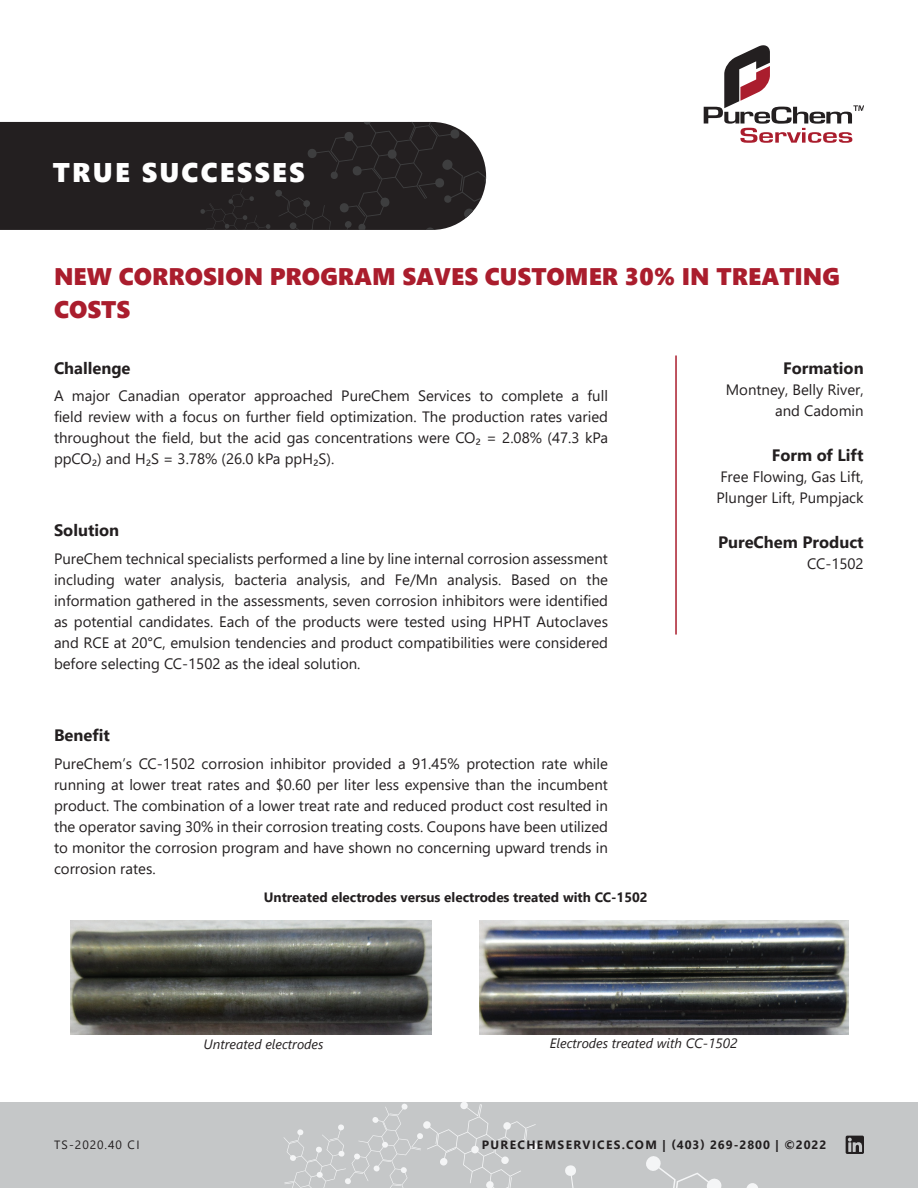
<style>
.page{position:relative;width:918px;height:1188px;background:#fff}
.page>*{position:absolute;margin:0;border:0;box-sizing:border-box;transform-origin:0 0}
.t1{font:27px "Segoe UI Black";letter-spacing:.08em;color:#fff}
.t2{font:24px/33px "Segoe UI Black";color:#aa1d2d}
.t3{font:700 16.5px "Segoe UI";color:#231f20}
.t4{font:15px/21px "Segoe UI";color:#231f20;text-align:justify}
.t5{font:700 13.5px "Segoe UI";color:#231f20}
.t6{font:italic 13.5px "Segoe UI";color:#231f20}
.t7{font:700 12px "Segoe UI";letter-spacing:.115em;color:#231f20}
.t8{font:12px "Segoe UI";letter-spacing:.08em;color:#231f20}
</style>
<div class="page">
<div style="left:0;top:1102px;width:918px;height:86px;background:#c5c7c8"></div>
<svg style="left:565px;top:1165px;width:11px;height:23px"></svg>
<svg style="left:283px;top:1102px;width:255px;height:86px"></svg>
<svg style="left:646px;top:1136px;width:218px;height:52px"></svg>
<svg style="left:704px;top:45px;width:160px;height:98px"></svg>
<div style="left:0;top:122px;width:199px;height:108px;background:#231f20"></div>
<svg style="left:199px;top:122px;width:287px;height:108px;background:#2b2829"></svg>
<hr style="left:675px;top:356px;width:2px;height:279px;background:#aa1d2d">
<img style="left:480px;top:921px;width:369px;height:114px">
<img style="left:70px;top:920px;width:362px;height:115px">
<h1 class="t1" style="left:53px;top:153px;width:253px">TRUE SUCCESSES</h1>
<h2 class="t2" style="left:54px;top:258px;width:787px">NEW CORROSION PROGRAM SAVES CUSTOMER 30% IN TREATING<br>COSTS</h2>
<p class="t3" style="left:54px;top:352px;width:78px">Challenge</p>
<p class="t4" style="left:54px;top:384px;width:556px">A major Canadian operator approached PureChem Services to complete a full field review with a focus on further field optimization. The production rates varied throughout the field, but the acid gas concentrations were CO₂ = 2.08% (47.3 kPa ppCO₂) and H₂S = 3.78% (26.0 kPa ppH₂S).</p>
<p class="t3" style="left:54px;top:515px;width:67px">Solution</p>
<p class="t4" style="left:54px;top:547px;width:556px">PureChem technical specialists performed a line by line internal corrosion assessment including water analysis, bacteria analysis, and Fe/Mn analysis. Based on the information gathered in the assessments, seven corrosion inhibitors were identified as potential candidates. Each of the products were tested using HPHT Autoclaves and RCE at 20°C, emulsion tendencies and product compatibilities were considered before selecting CC-1502 as the ideal solution.</p>
<p class="t3" style="left:54px;top:720px;width:57px">Benefit</p>
<p class="t4" style="left:54px;top:752px;width:556px">PureChem’s CC-1502 corrosion inhibitor provided a 91.45% protection rate while running at lower treat rates and $0.60 per liter less expensive than the incumbent product. The combination of a lower treat rate and reduced product cost resulted in the operator saving 30% in their corrosion treating costs. Coupons have been utilized to monitor the corrosion program and have shown no concerning upward trends in corrosion rates.</p>
<p class="t5" style="left:264px;top:884px;width:385px">Untreated electrodes versus electrodes treated with CC-1502</p>
<p class="t3" style="left:783px;top:352px;width:82px">Formation</p>
<p class="t4" style="left:726px;top:377px;width:139px;text-align:right">Montney, Belly River, and Cadomin</p>
<p class="t3" style="left:772px;top:439px;width:93px">Form of Lift</p>
<p class="t4" style="left:717px;top:464px;width:149px">Free Flowing, Gas Lift,<br>Plunger Lift, Pumpjack</p>
<p class="t3" style="left:718px;top:526px;width:147px">PureChem Product</p>
<p class="t4" style="left:807px;top:551px;width:58px">CC-1502</p>
<p class="t8" style="left:54px;top:1134px;width:87px">TS-2020.40 CI</p>
<p class="t6" style="left:203px;top:1032px;width:122px">Untreated electrodes</p>
<p class="t6" style="left:550px;top:1030px;width:189px">Electrodes treated with CC-1502</p>
<p class="t7" style="left:482px;top:1134px;width:346px">PURECHEMSERVICES.COM | (403) 269-2800 | ©2022</p>
</div>
